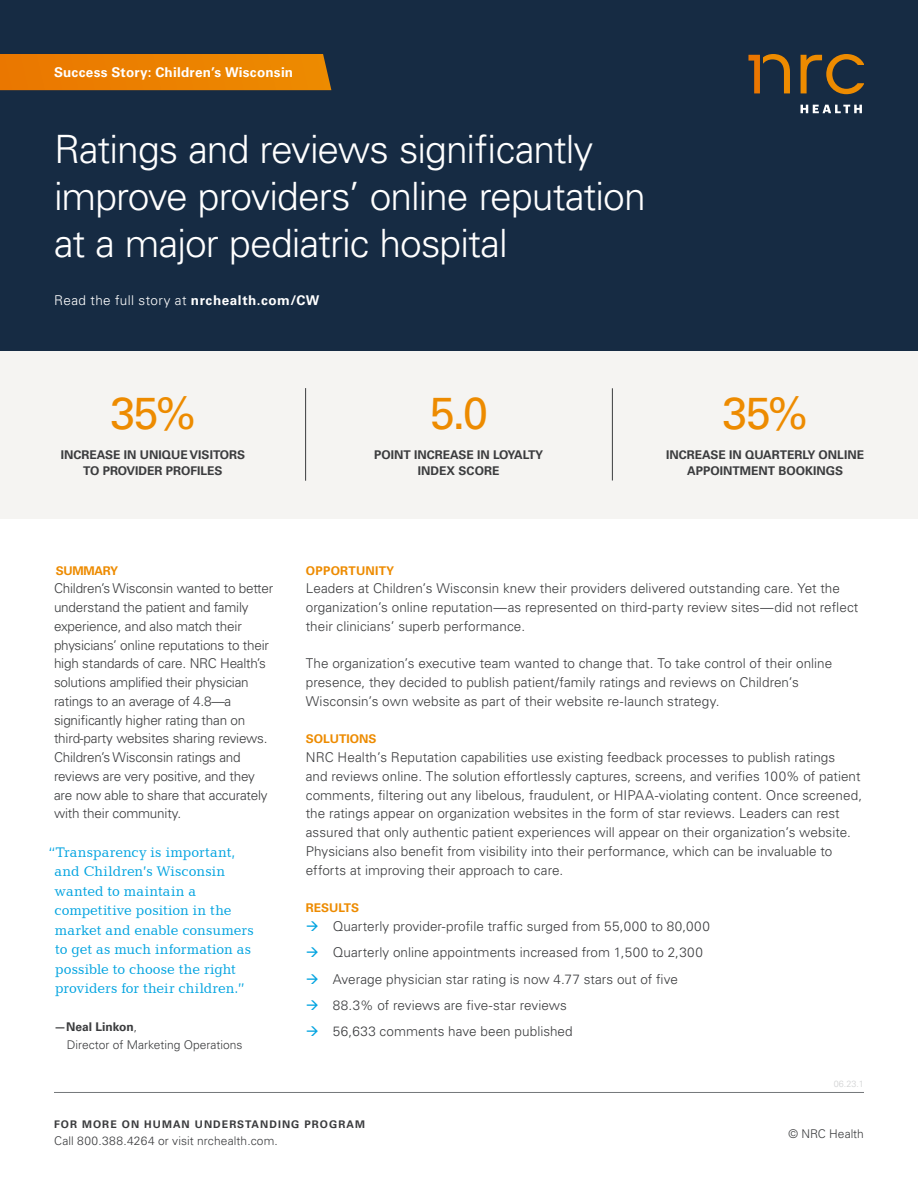
<style>
.page{position:relative;width:918px;height:1188px;background:#fff}
.page>*{position:absolute;margin:0;border:0;box-sizing:border-box;transform-origin:0 0}
.t1{font:45px "Univers LT Std";color:#ed8b00}
.t2{font:300 39px/46.8px "Univers LT Std";letter-spacing:-.025em;color:#fff}
.t3{font:14.25px/19.5px "Candida BT";letter-spacing:.005em;color:#00a3e0}
.t4{font:300 13.5px/18.8px "Univers LT Std";color:#3b3c3e}
.t5{font:300 13.5px "Univers LT Std";letter-spacing:.03em;color:#fff}
.t6{font:700 13.5px "Univers LT Std";letter-spacing:.02em;color:#fff}
.t7{font:700 12px/15.8px "Univers LT Std";color:#3b3c3e;text-align:center}
.t8{font:300 12px/18px "Univers LT Std";color:#3b3c3e}
.t9{font:700 12px "Univers LT Std";color:#ed8b00}
.t10{font:700 12px "Univers LT Std";letter-spacing:.025em;color:#ed8b00}
.t11{font:700 12px "Univers LT Std";letter-spacing:-.025em;color:#ed8b00}
.t12{font:700 10.5px "Univers LT Std";letter-spacing:.1em;color:#3b3c3e}
.t13{font:300 9px "Univers LT Std";color:#cfd0d1}
.s1{font-weight:700}
</style>
<div class="page">
<div style="left:0;top:350px;width:918px;height:169px;background:#f5f4f2"></div>
<div style="left:0;top:0;width:918px;height:350px;background:#162b43"></div>
<svg style="left:0;top:54px;width:331px;height:36px;background:#e97f00"></svg>
<hr style="left:305px;top:388px;width:1px;height:93px;background:#3b3c3e">
<hr style="left:612px;top:388px;width:1px;height:93px;background:#3b3c3e">
<hr style="left:54px;top:1092px;width:810px;height:1px;background:#75787b">
<svg style="left:801px;top:105px;width:61px;height:8px"></svg>
<svg style="left:801px;top:54px;width:63px;height:40px"></svg>
<svg style="left:749px;top:54px;width:41px;height:39px"></svg>
<p class="t6" style="left:54px;top:64px;width:241px">Success Story: Children’s Wisconsin</p>
<h2 class="t2" style="left:54px;top:126px;width:593px">Ratings and reviews significantly improve providers’ online reputation at a major pediatric hospital</h2>
<p class="t5" style="left:54px;top:292px;width:267px">Read the full story at <span class="s1">nrchealth.com/CW</span></p>
<h1 class="t1" style="left:110px;top:386px;width:87px">35%</h1>
<p class="t7" style="left:61px;top:447px;width:186px">INCREASE IN UNIQUE VISITORS<br>TO PROVIDER PROFILES</p>
<h1 class="t1" style="left:430px;top:386px;width:60px">5.0</h1>
<p class="t7" style="left:374px;top:447px;width:171px">POINT INCREASE IN LOYALTY<br>INDEX SCORE</p>
<h1 class="t1" style="left:722px;top:386px;width:87px">35%</h1>
<p class="t7" style="left:666px;top:447px;width:199px">INCREASE IN QUARTERLY ONLINE<br>APPOINTMENT BOOKINGS</p>
<p class="t11" style="left:56px;top:563px;width:64px">SUMMARY</p>
<p class="t4" style="left:54px;top:579px;width:221px">Children’s Wisconsin wanted to better understand the patient and family experience, and also match their physicians’ online reputations to their high standards of care. NRC Health’s solutions amplified their physician ratings to an average of 4.8—a significantly higher rating than on third-party websites sharing reviews.<br>Children’s Wisconsin ratings and reviews are very positive, and they are now able to share that accurately with their community.</p>
<p class="t3" style="left:55px;top:842px;width:201px;text-indent:-6px">“Transparency is important, and Children’s Wisconsin wanted to maintain a competitive position in the market and enable consumers to get as much information as possible to choose the right providers for their children.”</p>
<p class="t8" style="left:67px;top:1017px;width:177px;text-indent:-13px"><span class="s1">—Neal Linkon</span>,<br>Director of Marketing Operations</p>
<p class="t10" style="left:306px;top:563px;width:90px">OPPORTUNITY</p>
<p class="t4" style="left:306px;top:579px;width:554px">Leaders at Children’s Wisconsin knew their providers delivered outstanding care. Yet the organization’s online reputation—as represented on third-party review sites—did not reflect their clinicians’ superb performance.</p>
<p class="t4" style="left:306px;top:654px;width:528px">The organization’s executive team wanted to change that. To take control of their online presence, they decided to publish patient/family ratings and reviews on Children’s<br>Wisconsin’s own website as part of their website re-launch strategy.</p>
<p class="t9" style="left:306px;top:732px;width:72px">SOLUTIONS</p>
<p class="t4" style="left:306px;top:748px;width:558px">NRC Health’s Reputation capabilities use existing feedback processes to publish ratings<br>and reviews online. The solution effortlessly captures, screens, and verifies 100% of patient comments, filtering out any libelous, fraudulent, or HIPAA-violating content. Once screened, the ratings appear on organization websites in the form of star reviews. Leaders can rest assured that only authentic patient experiences will appear on their organization’s website.<br>Physicians also benefit from visibility into their performance, which can be invaluable to efforts at improving their approach to care.</p>
<p class="t9" style="left:306px;top:901px;width:55px">RESULTS</p>
<p class="t4" style="left:333px;top:913px;width:379px;line-height:26.2px">Quarterly provider-profile traffic surged from 55,000 to 80,000<br>Quarterly online appointments increased from 1,500 to 2,300<br>Average physician star rating is now 4.77 stars out of five 88.3% of reviews are five-star reviews<br>56,633 comments have been published</p>
<p class="t13" style="left:834px;top:1078px;width:32px">06.23.1</p>
<p class="t12" style="left:54px;top:1118px;width:312px">FOR MORE ON HUMAN UNDERSTANDING PROGRAM</p>
<p class="t8" style="left:54px;top:1131px;width:225px">Call 800.388.4264 or visit nrchealth.com.</p>
<p class="t8" style="left:789px;top:1125px;width:77px">© NRC Health</p>
</div>
